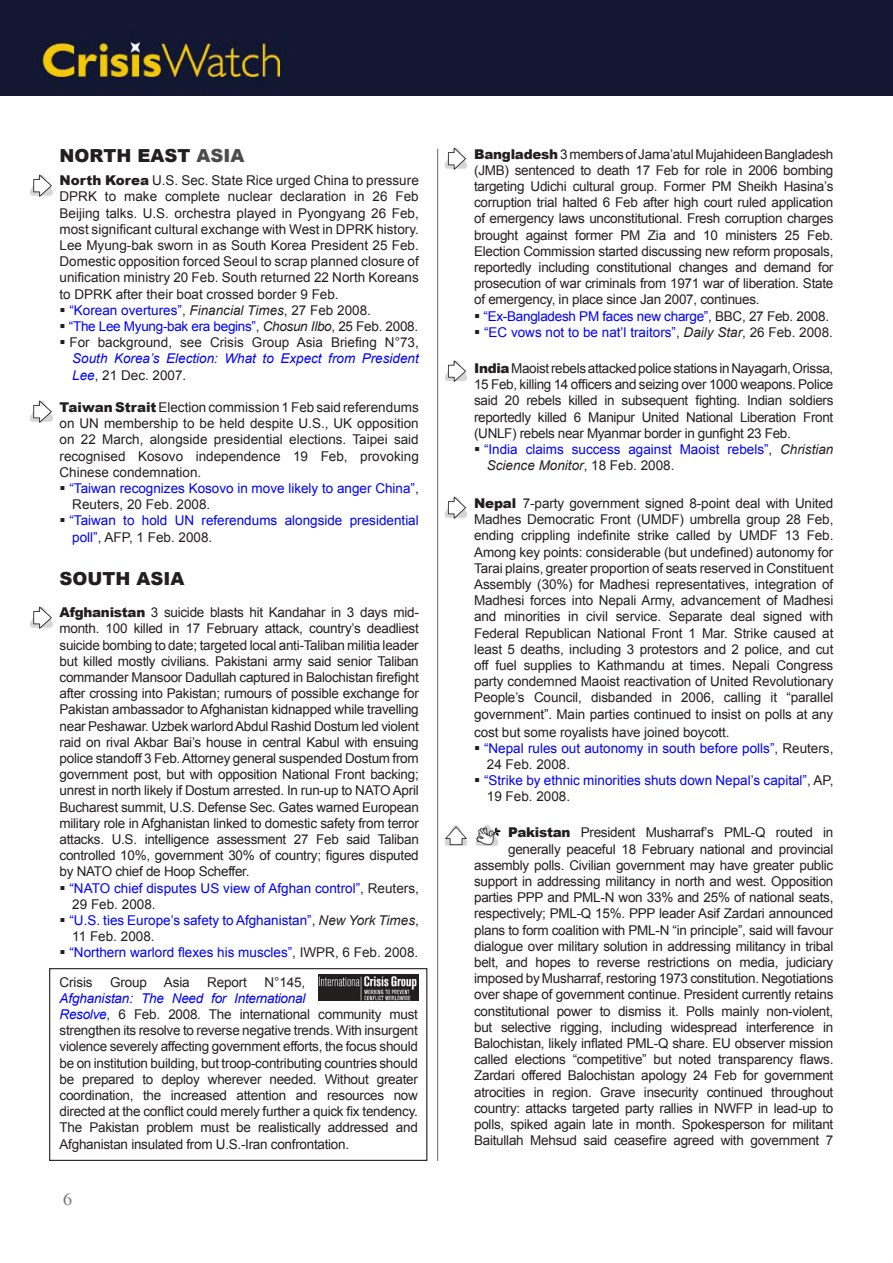
<style>
.page{position:relative;width:893px;height:1263px;background:#fff}
.page>*{position:absolute;margin:0;border:0;box-sizing:border-box;transform-origin:0 0}
.ICG_Region_a{font:900 18px "Arial";color:#231f20}
.t1{font:18px "Times";color:#757679}
.Country_body{font:13.5px/16.2px "Arial";letter-spacing:-.02em;color:#231f20;text-align:justify}
.Bullets_new{font:13.5px/16.2px "Arial";color:#00f}
.Bullets_new-2{font:13.5px/16.2px "Arial";color:#231f20;text-align:justify}
.Bullets_new-3{font:13.5px "Arial";letter-spacing:-.02em;color:#00f}
.s1{color:#4c4c4c}
.s2{font-weight:900}
.s3{color:#231f20}
.s4{font-style:italic;color:#231f20}
.s5{font-style:italic;color:#00f}
</style>
<div class="page">
<img style="left:0;top:0;width:893px;height:96px">
<hr style="left:437px;top:149px;width:1px;height:1012px;background:#757679">
<img style="left:30px;top:174px;width:23px;height:23px">
<img style="left:30px;top:400px;width:23px;height:23px">
<img style="left:30px;top:606px;width:23px;height:23px">
<div style="left:49px;top:968px;width:378px;height:193px;border:1px solid #231f20"></div>
<img style="left:318px;top:975px;width:100px;height:25px">
<img style="left:444px;top:360px;width:23px;height:22px">
<img style="left:444px;top:496px;width:23px;height:23px">
<img style="left:444px;top:825px;width:57px;height:21px">
<img style="left:444px;top:147px;width:23px;height:23px">
<p class="ICG_Region_a" style="left:60px;top:142px;width:186px">NORTH EAST <span class="s1">ASIA</span></p>
<p class="Country_body" style="left:60px;top:172px;width:361px"><span class="s2">North Korea</span> U.S. Sec. State Rice urged China to pressure DPRK to make complete nuclear declaration in 26 Feb Beijing talks. U.S. orchestra played in Pyongyang 26 Feb, most significant cultural exchange with West in DPRK history.<br>Lee Myung-bak sworn in as South Korea President 25 Feb.<br>Domestic opposition forced Seoul to scrap planned closure of unification ministry 20 Feb. South returned 22 North Koreans to DPRK after their boat crossed border 9 Feb.</p>
<p class="Bullets_new" style="left:69px;top:302px;width:303px">“Korean overtures”<span class="s3">,</span> <span class="s4">Financial Times</span><span class="s3">, 27 Feb 2008.</span></p>
<p class="Bullets_new-3" style="left:69px;top:317px;width:351px">“The Lee Myung-bak era begins”<span class="s3">,</span> <span class="s4">Chosun Ilbo</span><span class="s3">, 25 Feb. 2008.</span></p>
<p class="Bullets_new-2" style="left:69px;top:334px;width:351px">For background, see Crisis Group Asia Briefing N°73, <span class="s5">South Korea’s Election: What to Expect from President Lee</span>, 21 Dec. 2007.</p>
<p class="Country_body" style="left:60px;top:399px;width:361px"><span class="s2">Taiwan Strait</span> Election commission 1 Feb said referendums on UN membership to be held despite U.S., UK opposition on 22 March, alongside presidential elections. Taipei said recognised Kosovo independence 19 Feb, provoking Chinese condemnation.</p>
<p class="Bullets_new" style="left:69px;top:480px;width:351px">“Taiwan recognizes Kosovo in move likely to anger China”<span class="s3">,<br>Reuters, 20 Feb. 2008.</span></p>
<p class="Bullets_new" style="left:69px;top:513px;width:351px">“Taiwan to hold UN referendums alongside presidential poll”<span class="s3">, AFP, 1 Feb. 2008.</span></p>
<p class="ICG_Region_a" style="left:60px;top:565px;width:126px">SOUTH ASIA</p>
<p class="Country_body" style="left:60px;top:604px;width:361px"><span class="s2">Afghanistan</span> 3 suicide blasts hit Kandahar in 3 days mid&shy;month. 100 killed in 17 February attack, country’s deadliest suicide bombing to date; targeted local anti-Taliban militia leader but killed mostly civilians. Pakistani army said senior Taliban commander Mansoor Dadullah captured in Balochistan firefight after crossing into Pakistan; rumours of possible exchange for Pakistan ambassador to Afghanistan kidnapped while travelling near Peshawar. Uzbek warlord Abdul Rashid Dostum led violent raid on rival Akbar Bai’s house in central Kabul with ensuing police standoff 3 Feb. Attorney general suspended Dostum from government post, but with opposition National Front backing; unrest in north likely if Dostum arrested. In run-up to NATO April Bucharest summit, U.S. Defense Sec. Gates warned European military role in Afghanistan linked to domestic safety from terror attacks. U.S. intelligence assessment 27 Feb said Taliban controlled 10%, government 30% of country; figures disputed by NATO chief de Hoop Scheffer.</p>
<p class="Bullets_new" style="left:69px;top:880px;width:351px">“NATO chief disputes US view of Afghan control”<span class="s3">, Reuters,<br>29 Feb. 2008.</span></p>
<p class="Bullets_new" style="left:69px;top:912px;width:351px">“U.S. ties Europe’s safety to Afghanistan”<span class="s3">,</span> <span class="s4">New York Times</span><span class="s3">,<br>11 Feb. 2008.</span></p>
<p class="Bullets_new" style="left:69px;top:945px;width:350px">“Northern warlord flexes his muscles”<span class="s3">, IWPR, 6 Feb. 2008.</span></p>
<p class="Country_body" style="left:60px;top:974px;width:360px;text-align:left;text-indent:205px">N°145,<br><span class="s5">Afghanistan: The Need for International<br>Resolve</span>, 6 Feb. 2008. The international community must strengthen its resolve to reverse negative trends. With insurgent violence severely affecting government efforts, the focus should be on institution building, but troop-contributing countries should be prepared to deploy wherever needed. Without greater coordination, the increased attention and resources now directed at the conflict could merely further a quick fix tendency.<br>The Pakistan problem must be realistically addressed and Afghanistan insulated from U.S.-Iran confrontation.</p>
<p class="Country_body" style="left:60px;top:974px;width:35px">Crisis</p>
<p class="Country_body" style="left:110px;top:974px;width:81px">Group Asia</p>
<p class="Country_body" style="left:207px;top:974px;width:41px">Report</p>
<h1 class="t1" style="left:63px;top:1189px;width:10px">6</h1>
<p class="Country_body" style="left:474px;top:146px;width:361px"><span class="s2">Bangladesh</span> 3 members of Jama’atul Mujahideen Bangladesh (JMB) sentenced to death 17 Feb for role in 2006 bombing targeting Udichi cultural group. Former PM Sheikh Hasina’s corruption trial halted 6 Feb after high court ruled application of emergency laws unconstitutional. Fresh corruption charges brought against former PM Zia and 10 ministers 25 Feb.<br>Election Commission started discussing new reform proposals, reportedly including constitutional changes and demand for prosecution of war criminals from 1971 war of liberation. State of emergency, in place since Jan 2007, continues.</p>
<p class="Bullets_new-3" style="left:483px;top:307px;width:347px">“Ex-Bangladesh PM faces new charge”<span class="s3">, BBC, 27 Feb. 2008.</span></p>
<p class="Bullets_new" style="left:484px;top:324px;width:350px">“EC vows not to be nat’l traitors”<span class="s3">,</span> <span class="s4">Daily Star</span><span class="s3">, 26 Feb. 2008.</span></p>
<p class="Country_body" style="left:474px;top:360px;width:361px"><span class="s2">India</span>Maoist rebels attacked police stations in Nayagarh, Orissa, 15 Feb, killing 14 officers and seizing over 1000 weapons. Police said 20 rebels killed in subsequent fighting. Indian soldiers reportedly killed 6 Manipur United National Liberation Front (UNLF) rebels near Myanmar border in gunfight 23 Feb.</p>
<p class="Bullets_new" style="left:484px;top:441px;width:351px">“India claims success against Maoist rebels”<span class="s3">,</span> <span class="s4">Christian<br>Science Monitor</span><span class="s3">, 18 Feb. 2008.</span></p>
<p class="Country_body" style="left:474px;top:495px;width:361px"><span class="s2">Nepal</span> 7-party government signed 8-point deal with United Madhes Democratic Front (UMDF) umbrella group 28 Feb, ending crippling indefinite strike called by UMDF 13 Feb.<br>Among key points: considerable (but undefined) autonomy for Tarai plains, greater proportion of seats reserved in Constituent Assembly (30%) for Madhesi representatives, integration of Madhesi forces into Nepali Army, advancement of Madhesi and minorities in civil service. Separate deal signed with Federal Republican National Front 1 Mar. Strike caused at least 5 deaths, including 3 protestors and 2 police, and cut off fuel supplies to Kathmandu at times. Nepali Congress party condemned Maoist reactivation of United Revolutionary People’s Council, disbanded in 2006, calling it “parallel government”. Main parties continued to insist on polls at any</p>
<p class="Country_body" style="left:474px;top:724px;width:257px">cost but some royalists have joined boycott.</p>
<p class="Bullets_new" style="left:484px;top:740px;width:351px">“Nepal rules out autonomy in south before polls”<span class="s3">, Reuters,<br>24 Feb. 2008.</span></p>
<p class="Bullets_new" style="left:484px;top:772px;width:351px">“Strike by ethnic minorities shuts down Nepal’s capital”<span class="s3">, AP,<br>19 Feb. 2008.</span></p>
<p class="Country_body" style="left:474px;top:825px;width:361px;text-align:right"><span class="s2">Pakistan</span> President Musharraf’s PML-Q routed in generally peaceful 18 February national and provincial assembly polls. Civilian government may have greater public support in addressing militancy in north and west. Opposition parties PPP and PML-N won 33% and 25% of national seats, respectively; PML-Q 15%. PPP leader Asif Zardari announced plans to form coalition with PML-N “in principle”, said will favour dialogue over military solution in addressing militancy in tribal belt, and hopes to reverse restrictions on media, judiciary imposed by Musharraf, restoring 1973 constitution. Negotiations over shape of government continue. President currently retains constitutional power to dismiss it. Polls mainly non-violent, but selective rigging, including widespread interference in Balochistan, likely inflated PML-Q share. EU observer mission called elections “competitive” but noted transparency flaws.<br>Zardari offered Balochistan apology 24 Feb for government atrocities in region. Grave insecurity continued throughout country: attacks targeted party rallies in NWFP in lead-up to polls, spiked again late in month. Spokesperson for militant Baitullah Mehsud said ceasefire agreed with government 7</p>
</div>
